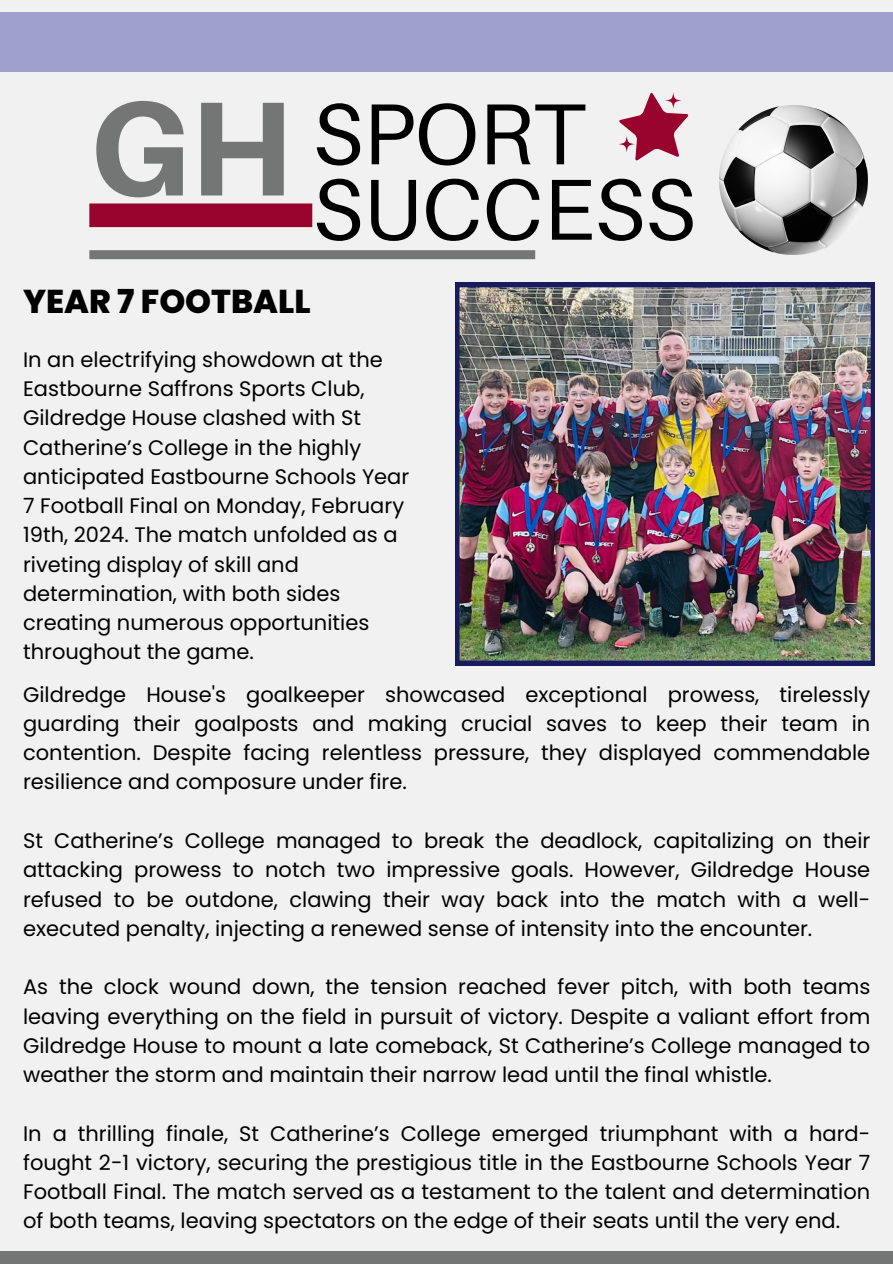
<style>
.page{position:relative;width:893px;height:1264px;background:#fff}
.page>*{position:absolute;margin:0;border:0;box-sizing:border-box;transform-origin:0 0}
.t1{font:800 134.25px "Aileron";color:#747676}
.t2{font:86.7px/75.3px "Aileron";color:#000}
.t3{font:800 33px "Poppins";color:#000}
.t4{font:21px/29.2px "Poppins";color:#000;text-align:justify}
</style>
<div class="page">
<div style="left:0;top:0;width:892px;height:1263px;background:#f2f1f1"></div>
<div style="left:89px;top:203px;width:223px;height:24px;background:#99042f"></div>
<div style="left:0;top:1251px;width:892px;height:12px;background:#747676"></div>
<div style="left:0;top:12px;width:892px;height:60px;background:#9fa0cc"></div>
<div style="left:89px;top:250px;width:446px;height:9px;background:#747676"></div>
<svg style="left:619px;top:93px;width:69px;height:68px"></svg>
<svg style="left:665px;top:92px;width:16px;height:17px"></svg>
<svg style="left:618px;top:136px;width:17px;height:16px"></svg>
<img style="left:455px;top:283px;width:419px;height:382px">
<img style="left:719px;top:106px;width:148px;height:148px">
<h1 class="t1" style="left:89px;top:65px;width:204px">GH</h1>
<h2 class="t2" style="left:312px;top:94px;width:385px">SPORT<br>SUCCESS</h2>
<p class="t3" style="left:23px;top:279px;width:289px">YEAR 7 FOOTBALL</p>
<p class="t4" style="left:23px;top:345px;width:387px;text-align:left">In an electrifying showdown at the<br>Eastbourne Saffrons Sports Club,<br>Gildredge House clashed with St<br>Catherine’s College in the highly anticipated Eastbourne Schools Year<br>7 Football Final on Monday, February<br>19th, 2024. The match unfolded as a riveting display of skill and determination, with both sides creating numerous opportunities throughout the game.</p>
<h3 class="t4" style="left:23px;top:679px;width:848px">Gildredge House's goalkeeper showcased exceptional prowess, tirelessly guarding their goalposts and making crucial saves to keep their team in contention. Despite facing relentless pressure, they displayed commendable resilience and composure under fire.</h3>
<p class="t4" style="left:23px;top:826px;width:848px">St Catherine’s College managed to break the deadlock, capitalizing on their attacking prowess to notch two impressive goals. However, Gildredge House refused to be outdone, clawing their way back into the match with a well&shy;executed penalty, injecting a renewed sense of intensity into the encounter.</p>
<p class="t4" style="left:23px;top:972px;width:848px">As the clock wound down, the tension reached fever pitch, with both teams leaving everything on the field in pursuit of victory. Despite a valiant effort from Gildredge House to mount a late comeback, St Catherine’s College managed to weather the storm and maintain their narrow lead until the final whistle.</p>
<p class="t4" style="left:23px;top:1118px;width:848px">In a thrilling finale, St Catherine’s College emerged triumphant with a hard&shy;fought 2-1 victory, securing the prestigious title in the Eastbourne Schools Year 7<br>Football Final. The match served as a testament to the talent and determination of both teams, leaving spectators on the edge of their seats until the very end.</p>
</div>
